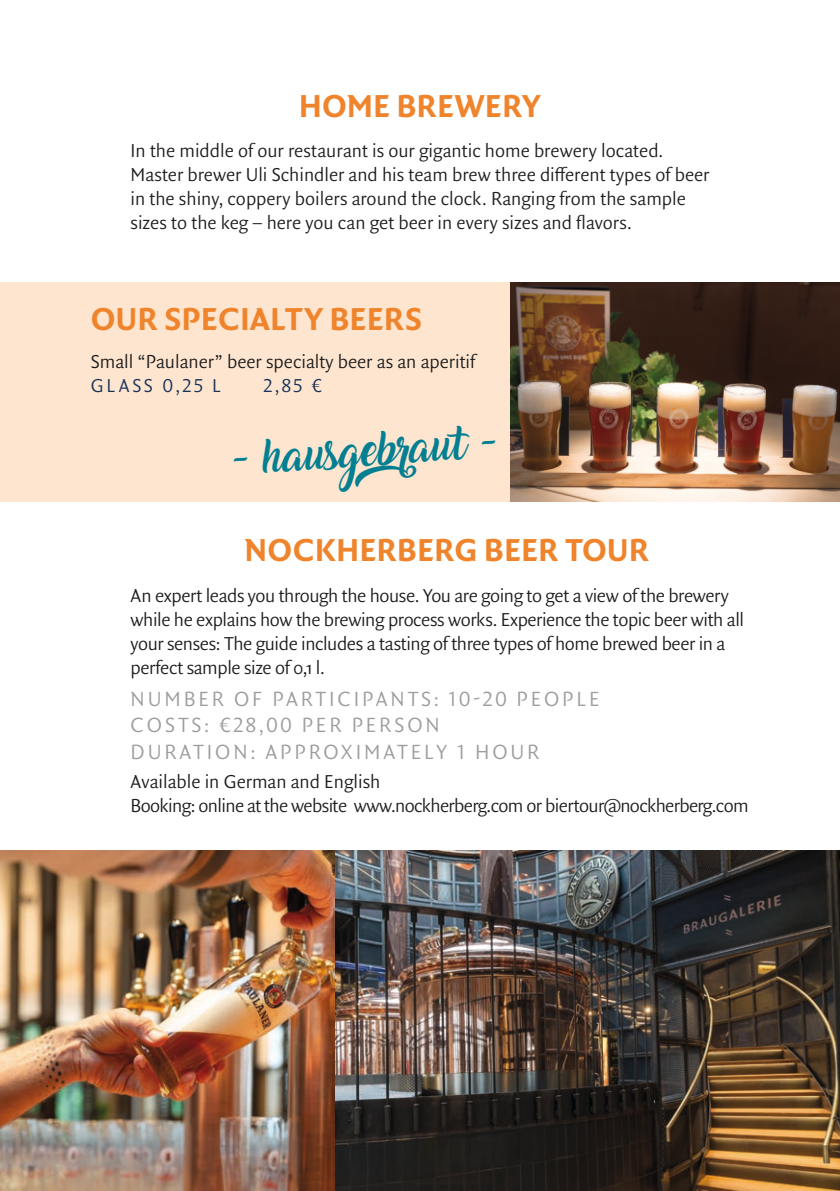
<style>
.page{position:relative;width:840px;height:1191px;background:#fff}
.page>*{position:absolute;margin:0;border:0;box-sizing:border-box;transform-origin:0 0}
.Ü_-_türkies{font:700 34px "Quadraat Sans Pro";color:#ef842c}
.schreibschrift{font:30px "Amarillo";color:#047f92}
.Text{font:300 22px "Quadraat Sans Pro";letter-spacing:.13em;color:#9e9d9d}
.Text-2{font:300 20px/24px "Quadraat Sans Pro";letter-spacing:-.005em;color:#1c1c1b}
.Text-3{font:300 20px "Quadraat Sans Pro";letter-spacing:-.03em;color:#1c1c1b}
.lax{font:300 20px "Quadraat Sans Pro";letter-spacing:.13em;color:#1a3258}
</style>
<div class="page">
<img style="left:0;top:850px;width:839px;height:341px">
<div style="left:0;top:282px;width:839px;height:219px;background:#fde5d0"></div>
<img style="left:510px;top:282px;width:329px;height:219px">
<p class="Ü_-_türkies" style="left:298px;top:80px;width:244px">HOME BREWERY</p>
<p class="Text-2" style="left:130px;top:138px;width:580px">In the middle of our restaurant is our gigantic home brewery located.<br>Master brewer Uli Schindler and his team brew three different types of beer in the shiny, coppery boilers around the clock. Ranging from the sample sizes to the keg – here you can get beer in every sizes and flavors.</p>
<p class="Ü_-_türkies" style="left:91px;top:293px;width:333px">OUR SPECIALTY BEERS</p>
<p class="Text-2" style="left:91px;top:349px;width:388px">Small “Paulaner” beer specialty beer as an aperitif</p>
<p class="lax" style="left:91px;top:372px;width:132px">GLASS 0,25 L</p>
<p class="lax" style="left:263px;top:372px;width:60px">2,85 €</p>
<p class="schreibschrift" style="left:232px;top:447px;width:265px;rotate:-4deg">- hausgebraut -</p>
<p class="Ü_-_türkies" style="left:244px;top:524px;width:406px">NOCKHERBERG BEER TOUR</p>
<p class="Text-2" style="left:130px;top:582px;width:614px">An expert leads you through the house. You are going to get a view ofthe brewery while he explains how the brewing process works. Experience the topic beer with all your senses: The guide includes a tasting ofthree types ofhome brewed beer in a perfect sample size of0,1 l.</p>
<p class="Text" style="left:131px;top:683px;width:470px">NUMBER OF PARTICIPANTS: 10-20 PEOPLE</p>
<p class="Text" style="left:131px;top:709px;width:310px">COSTS: €28,00 PER PERSON</p>
<p class="Text" style="left:131px;top:736px;width:410px">DURATION: APPROXIMATELY 1 HOUR</p>
<p class="Text-2" style="left:130px;top:769px;width:251px">Available in German and English</p>
<p class="Text-3" style="left:130px;top:791px;width:619px">Booking: online at the website www.nockherberg.com or biertour@nockherberg.com</p>
</div>
